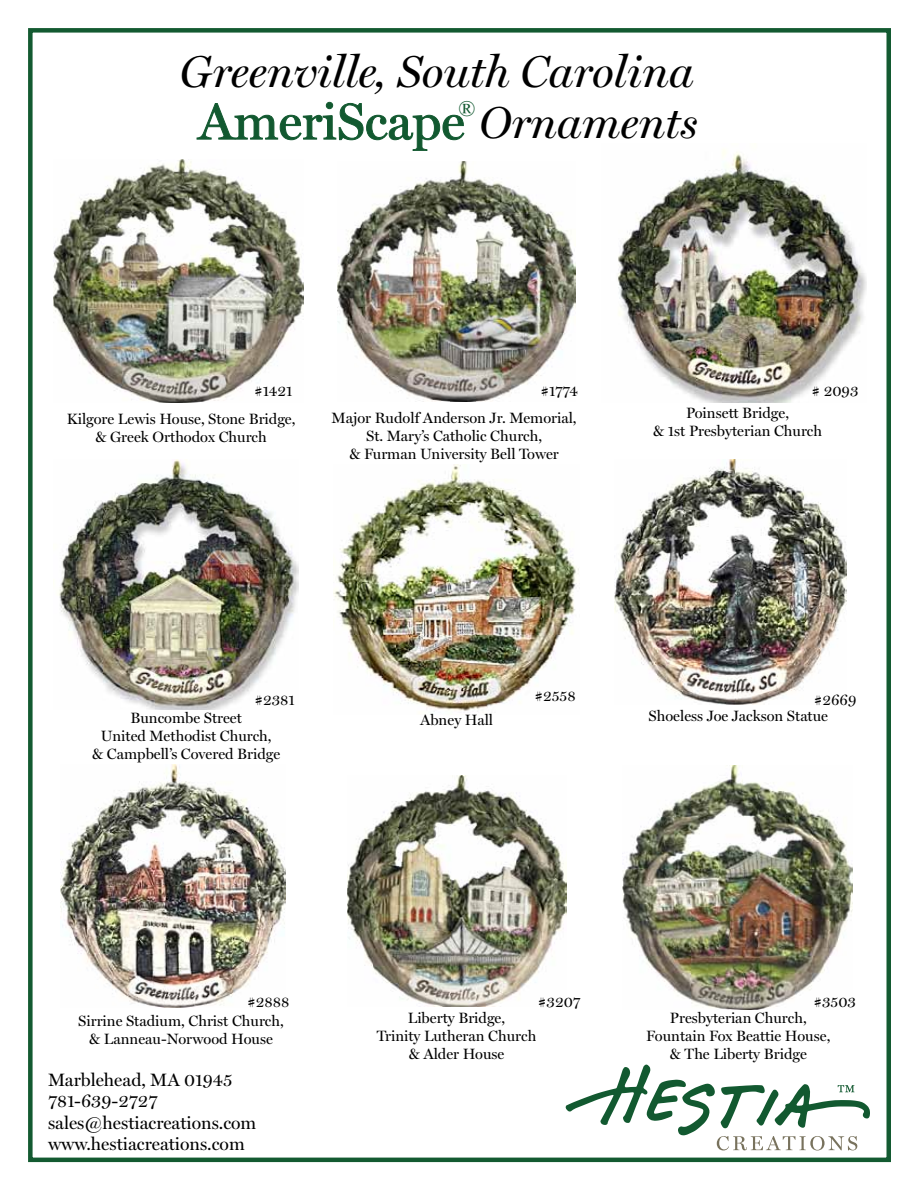
<style>
.page{position:relative;width:918px;height:1188px;background:#fff}
.page>*{position:absolute;margin:0;border:0;box-sizing:border-box;transform-origin:0 0}
.t1{font:italic 45px "Miller Display";color:#000}
.t2{font:22.35px "Times New Roman";color:#125930}
.t3{font:18px/21.6px "Miller Display";color:#000}
.t4{font:15px/18px "Miller Display";color:#000;text-align:center}
</style>
<div class="page">
<img style="left:334px;top:464px;width:245px;height:248px">
<div style="left:28px;top:28px;width:863px;height:1134px;border:4px solid #135a31"></div>
<svg style="left:566px;top:1065px;width:304px;height:85px"></svg>
<svg style="left:197px;top:102px;width:268px;height:49px"></svg>
<img style="left:338px;top:162px;width:237px;height:240px">
<img style="left:347px;top:775px;width:219px;height:231px">
<img style="left:53px;top:160px;width:251px;height:243px">
<img style="left:59px;top:460px;width:240px;height:250px">
<img style="left:60px;top:764px;width:226px;height:243px">
<img style="left:618px;top:149px;width:249px;height:254px">
<img style="left:615px;top:460px;width:232px;height:245px">
<img style="left:623px;top:766px;width:230px;height:244px">
<h1 class="t1" style="left:180px;top:45px;width:515px">Greenville, South Carolina</h1>
<h2 class="t2" style="left:458px;top:94px;width:18px">®</h2>
<h1 class="t1" style="left:479px;top:96px;width:220px">Ornaments</h1>
<p class="t4" style="left:254px;top:382px;width:40px">#1421</p>
<p class="t4" style="left:540px;top:382px;width:39px">#1774</p>
<p class="t4" style="left:812px;top:382px;width:49px"># 2093</p>
<p class="t4" style="left:67px;top:409px;width:230px">Kilgore Lewis House, Stone Bridge, &amp; Greek Orthodox Church</p>
<p class="t4" style="left:332px;top:409px;width:247px">Major Rudolf Anderson Jr. Memorial,<br>St. Mary’s Catholic Church,<br>&amp; Furman University Bell Tower</p>
<p class="t4" style="left:653px;top:404px;width:171px">Poinsett Bridge,<br>&amp; 1st Presbyterian Church</p>
<p class="t4" style="left:534px;top:687px;width:43px">#2558</p>
<p class="t4" style="left:254px;top:691px;width:42px">#2381</p>
<p class="t4" style="left:814px;top:691px;width:44px">#2669</p>
<p class="t4" style="left:92px;top:709px;width:190px">Buncombe Street<br>United Methodist Church,<br>&amp; Campbell’s Covered Bridge</p>
<p class="t4" style="left:420px;top:711px;width:75px">Abney Hall</p>
<p class="t4" style="left:649px;top:707px;width:181px">Shoeless Joe Jackson Statue</p>
<p class="t4" style="left:247px;top:993px;width:44px">#2888</p>
<p class="t4" style="left:78px;top:1012px;width:207px">Sirrine Stadium, Christ Church, &amp; Lanneau-Norwood House</p>
<p class="t3" style="left:48px;top:1069px;width:210px">Marblehead, MA 01945<br>781-639-2727 sales@hestiacreations.com www.hestiacreations.com</p>
<p class="t4" style="left:538px;top:993px;width:44px">#3207</p>
<p class="t4" style="left:813px;top:993px;width:44px">#3503</p>
<p class="t4" style="left:377px;top:1009px;width:161px">Liberty Bridge,<br>Trinity Lutheran Church &amp; Alder House</p>
<p class="t4" style="left:646px;top:1009px;width:186px">Presbyterian Church,<br>Fountain Fox Beattie House, &amp; The Liberty Bridge</p>
</div>
